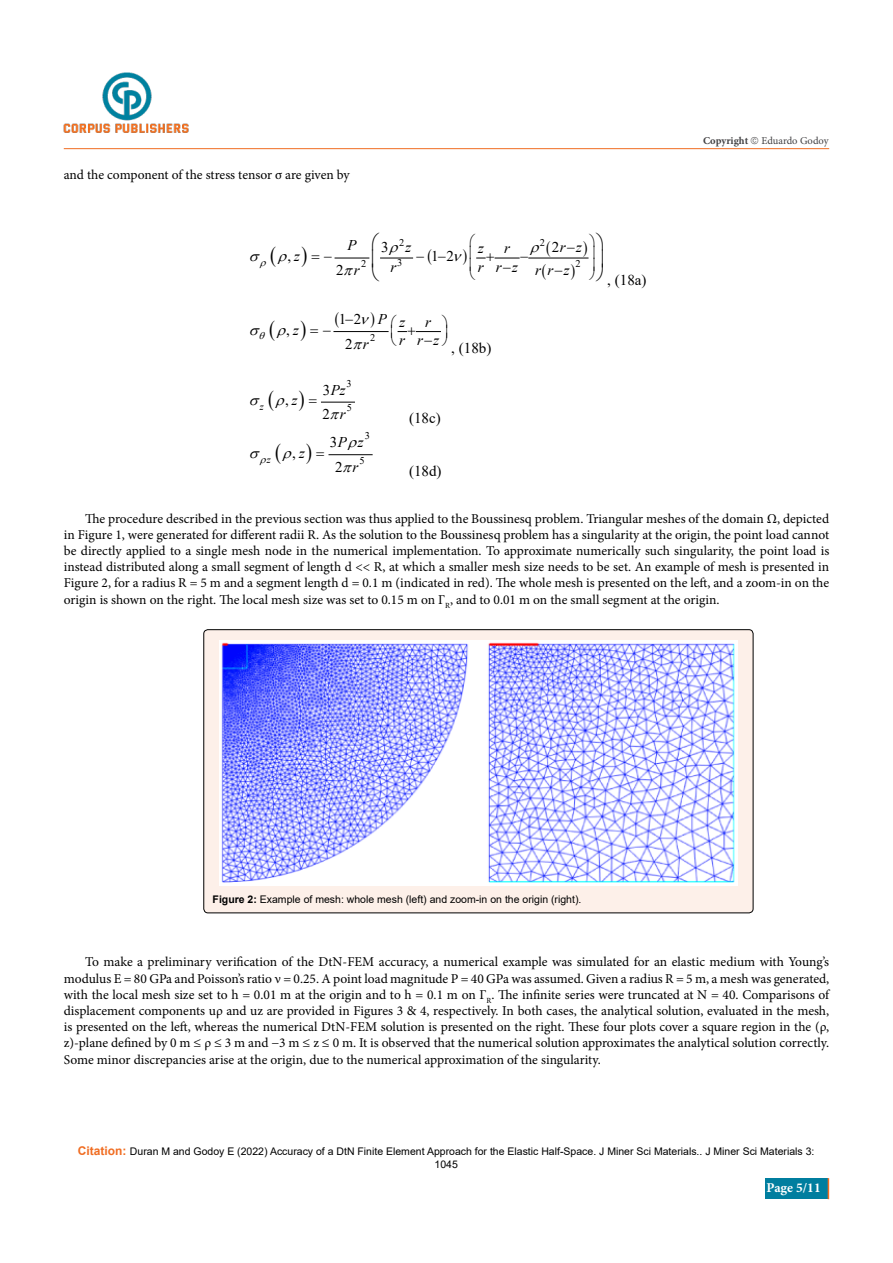
<style>
.page{position:relative;width:893px;height:1263px;background:#fff}
.page>*{position:absolute;margin:0;border:0;box-sizing:border-box;transform-origin:0 0}
.t1{font:15px "Times New Roman";color:#000}
.t2{font:italic 14.85px/18.6px "Times New Roman";letter-spacing:.7em;color:#000}
.t3{font:14.85px "Times New Roman";color:#000}
.t4{font:13.5px/16.2px "Minion Pro";color:#000;text-align:justify}
.t5{font:700 13.5px "Minion Pro";color:#fff}
.t6{font:10.5px/12.6px "Arial";color:#000;text-align:center}
.t7{font:10.5px "Minion Pro";color:#414042}
.t8{font:700 10.5px "Minion Pro";color:#414042}
.t9{font:10.35px "Times New Roman";color:#000}
.t10{font:italic 10.35px "Times New Roman";color:#000}
.s1{font-style:normal}
.s2{font-style:italic}
.s3{font-weight:700}
.s4{font-weight:700;font-size:12px;color:#f06d22}
</style>
<div class="page">
<hr style="left:64px;top:148px;width:765px;height:1px;background:#f06d22">
<div style="left:765px;top:1178px;width:63px;height:21px;background:#007e9f"></div>
<svg style="left:828px;top:1178px;width:1px;height:21px"></svg>
<img style="left:64px;top:73px;width:125px;height:60px">
<hr style="left:335px;top:258px;width:34px;height:1px;background:#000">
<hr style="left:381px;top:258px;width:32px;height:1px;background:#000">
<hr style="left:529px;top:258px;width:59px;height:1px;background:#000">
<hr style="left:334px;top:331px;width:54px;height:1px;background:#000">
<hr style="left:321px;top:402px;width:33px;height:1px;background:#000">
<hr style="left:329px;top:454px;width:43px;height:1px;background:#000">
<div style="left:204px;top:630px;width:549px;height:283px;background:#fdf0e9;border-radius:4px"></div>
<img style="left:220px;top:640px;width:517px;height:245px">
<div style="left:203px;top:629px;width:550px;height:284px;border:1px solid #000;border-radius:4px"></div>
<svg style="left:583px;top:257px;width:6px;height:2px"></svg>
<svg style="left:476px;top:257px;width:99px;height:2px"></svg>
<svg style="left:397px;top:331px;width:44px;height:2px"></svg>
<p class="t4" style="left:64px;top:167px;width:287px">and the component of the stress tensor σ are given by</p>
<p class="t9" style="left:399px;top:235px;width:7px">2</p>
<p class="t9" style="left:540px;top:235px;width:7px">2</p>
<p class="t2" style="left:348px;top:236px;width:11px">P</p>
<p class="t2" style="left:405px;top:237px;width:7px">z</p>
<p class="t2" style="left:478px;top:238px;width:7px">z</p>
<p class="t2" style="left:504px;top:238px;width:7px">r</p>
<p class="t2" style="left:390px;top:257px;width:7px">r</p>
<p class="t2" style="left:478px;top:257px;width:42px">rrz</p>
<p class="t2" style="left:354px;top:260px;width:7px">r</p>
<p class="t2" style="left:535px;top:260px;width:36px">rr z</p>
<p class="t3" style="left:381px;top:237px;width:9px">3</p>
<p class="t2" style="left:552px;top:238px;width:32px"><span class="s1">2</span>r z</p>
<p class="t3" style="left:287px;top:246px;width:14px">,<span class="s2">z</span></p>
<p class="t3" style="left:431px;top:246px;width:24px">1 2</p>
<p class="t3" style="left:336px;top:260px;width:9px">2</p>
<p class="t9" style="left:361px;top:256px;width:7px">2</p>
<p class="t9" style="left:397px;top:255px;width:7px">3</p>
<p class="t9" style="left:576px;top:256px;width:7px">2</p>
<p class="t3" style="left:286px;top:319px;width:14px">,<span class="s2">z</span></p>
<p class="t3" style="left:339px;top:308px;width:24px">1 2</p>
<p class="t2" style="left:378px;top:311px;width:29px">P z</p>
<p class="t2" style="left:399px;top:312px;width:42px;text-indent:26px">r rrz</p>
<p class="t9" style="left:370px;top:330px;width:7px">2</p>
<p class="t3" style="left:345px;top:333px;width:9px">2</p>
<p class="t2" style="left:363px;top:334px;width:7px">r</p>
<p class="t1" style="left:451px;top:337px;width:42px">, (18b)</p>
<p class="t1" style="left:607px;top:269px;width:41px">, (18a)</p>
<p class="t8" style="left:703px;top:133px;width:47px">Copyright</p>
<p class="t7" style="left:761px;top:133px;width:69px">Eduardo Godoy</p>
<p class="t9" style="left:346px;top:376px;width:7px">3</p>
<p class="t9" style="left:347px;top:400px;width:7px">5</p>
<p class="t2" style="left:323px;top:380px;width:24px"><span class="s1">3</span>Pz</p>
<p class="t3" style="left:285px;top:390px;width:14px">,<span class="s2">z</span></p>
<p class="t10" style="left:260px;top:399px;width:6px">z</p>
<p class="t3" style="left:323px;top:404px;width:9px">2</p>
<p class="t2" style="left:340px;top:404px;width:7px">r</p>
<p class="t1" style="left:409px;top:408px;width:33px">(18c)</p>
<p class="t9" style="left:365px;top:428px;width:7px">3</p>
<p class="t9" style="left:360px;top:453px;width:7px">5</p>
<p class="t2" style="left:330px;top:432px;width:35px"><span class="s1">3</span>P z</p>
<p class="t3" style="left:292px;top:443px;width:14px">,<span class="s2">z</span></p>
<p class="t10" style="left:267px;top:452px;width:6px">z</p>
<p class="t3" style="left:335px;top:456px;width:9px">2</p>
<p class="t2" style="left:353px;top:457px;width:7px">r</p>
<p class="t1" style="left:409px;top:460px;width:34px">(18d)</p>
<p class="t4" style="left:64px;top:510px;width:767px;text-indent:21px">The procedure described in the previous section was thus applied to the Boussinesq problem. Triangular meshes of the domain Ω, depicted in Figure 1, were generated for different radii R. As the solution to the Boussinesq problem has a singularity at the origin, the point load cannot be directly applied to a single mesh node in the numerical implementation. To approximate numerically such singularity, the point load is instead distributed along a small segment of length d &lt;&lt; R, at which a smaller mesh size needs to be set. An example of mesh is presented in Figure 2, for a radius R = 5 m and a segment length d = 0.1 m (indicated in red). The whole mesh is presented on the left, and a zoom-in on the origin is shown on the right. The local mesh size was set to 0.15 m on Γ<sub>R</sub>, and to 0.01 m on the small segment at the origin.</p>
<p class="t6" style="left:213px;top:893px;width:370px"><span class="s3">Figure 2:</span> Example of mesh: whole mesh (left) and zoom-in on the origin (right).</p>
<p class="t4" style="left:64px;top:954px;width:767px;text-indent:21px">To make a preliminary verification of the DtN-FEM accuracy, a numerical example was simulated for an elastic medium with Young’s modulus E = 80 GPa and Poisson’s ratio ν = 0.25. A point load magnitude P = 40 GPa was assumed. Given a radius R = 5 m, a mesh was generated, with the local mesh size set to h = 0.01 m at the origin and to h = 0.1 m on Γ<sub>R</sub>. The infinite series were truncated at N = 40. Comparisons of displacement components uρ and uz are provided in Figures 3 &amp; 4, respectively. In both cases, the analytical solution, evaluated in the mesh, is presented on the left, whereas the numerical DtN-FEM solution is presented on the right. These four plots cover a square region in the (ρ, z)-plane defined by 0 m ≤ ρ ≤ 3 m and −3 m ≤ z ≤ 0 m. It is observed that the numerical solution approximates the analytical solution correctly.<br>Some minor discrepancies arise at the origin, due to the numerical approximation of the singularity.</p>
<p class="t6" style="left:78px;top:1145px;width:738px"><span class="s4">Citation:</span> Duran M and Godoy E (2022) Accuracy of a DtN Finite Element Approach for the Elastic Half-Space. J Miner Sci Materials.. J Miner Sci Materials 3:<br>1045</p>
<p class="t5" style="left:767px;top:1178px;width:56px">Page 5/11</p>
</div>
